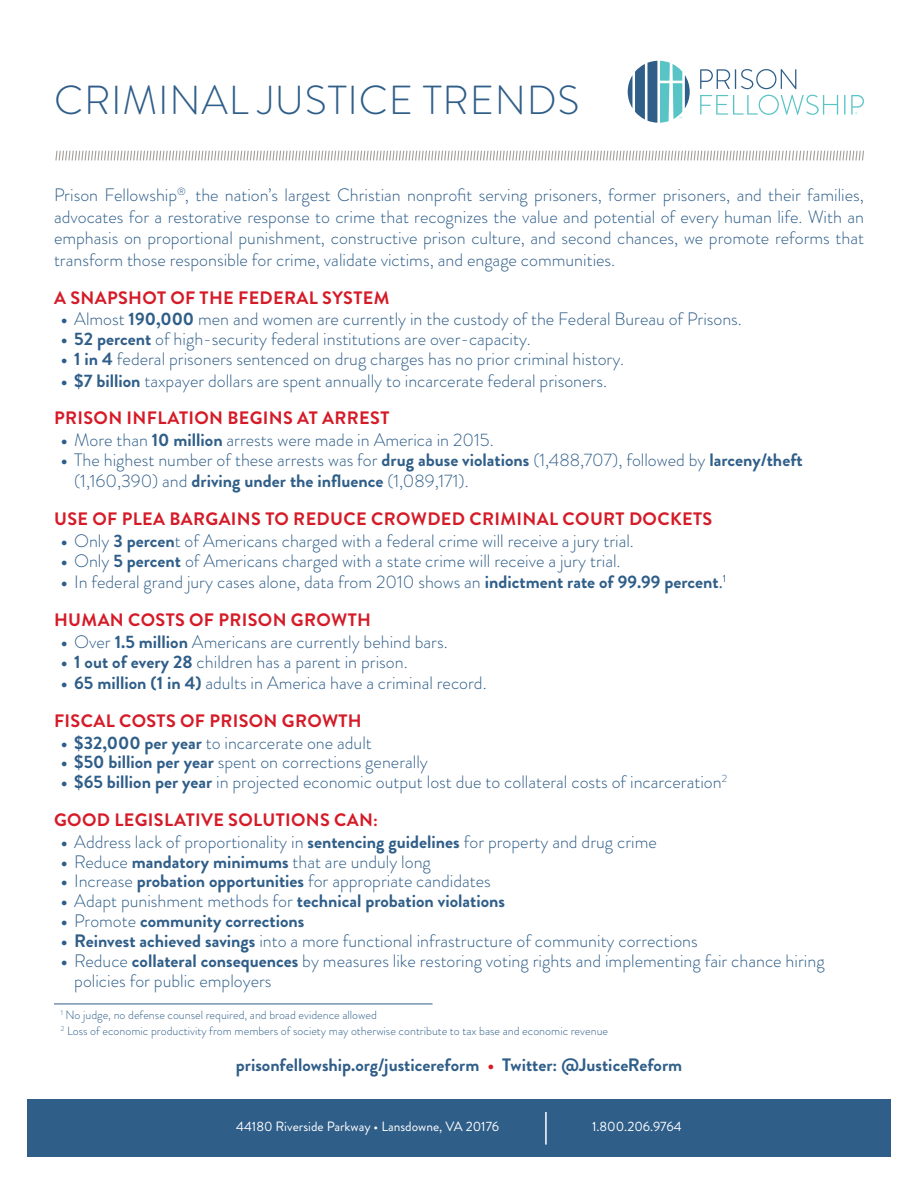
<style>
.page{position:relative;width:918px;height:1188px;background:#fff}
.page>*{position:absolute;margin:0;border:0;box-sizing:border-box;transform-origin:0 0}
.t1{font:300 40.5px "Brandon Grotesque";letter-spacing:.02em;color:#2f5e89}
.t2{font:300 18px/21.6px "Brandon Grotesque";color:#2f5e89}
.t3{font:700 18px "Brandon Grotesque";letter-spacing:.02em;color:#d51b28}
.t4{font:700 18px "Brandon Grotesque";color:#2f5e89}
.t5{font:13.5px "Brandon Grotesque";color:#fff}
.t6{font:300 12px "Brandon Grotesque";color:#2f5e89}
.s1{font-weight:700}
.s2{font-weight:400}
.s3{font-weight:300}
.s4{color:#d51b28}
</style>
<div class="page">
<svg style="left:700px;top:69px;width:96px;height:20px"></svg>
<svg style="left:700px;top:95px;width:138px;height:20px"></svg>
<svg style="left:844px;top:95px;width:1px;height:20px"></svg>
<svg style="left:851px;top:95px;width:13px;height:20px"></svg>
<svg style="left:628px;top:61px;width:62px;height:62px"></svg>
<svg style="left:55px;top:150px;width:809px;height:11px"></svg>
<div style="left:27px;top:1099px;width:864px;height:58px;background:#2f5e89"></div>
<hr style="left:545px;top:1112px;width:2px;height:33px;background:#fff">
<hr style="left:54px;top:1004px;width:379px;height:1px;background:#2f5e89">
<p class="t1" style="left:54px;top:72px;width:527px">CRIMINAL JUSTICE TRENDS</p>
<p class="t2" style="left:54px;top:184px;width:812px;text-align:justify">Prison Fellowship<sup>®</sup>, the nation’s largest Christian nonprofit serving prisoners, former prisoners, and their families, advocates for a restorative response to crime that recognizes the value and potential of every human life. With an emphasis on proportional punishment, constructive prison culture, and second chances, we promote reforms that transform those responsible for crime, validate victims, and engage communities.</p>
<p class="t3" style="left:54px;top:285px;width:337px">A SNAPSHOT OF THE FEDERAL SYSTEM</p>
<p class="t2" style="left:61px;top:308px;width:683px"><span class="s1">•</span> Almost <span class="s1">190,000</span> men and women are currently in the custody of the Federal Bureau of Prisons.</p>
<p class="t2" style="left:61px;top:328px;width:472px"><span class="s1">• 52 percent</span> of high-security federal institutions are over-capacity.</p>
<p class="t2" style="left:61px;top:348px;width:565px"><span class="s1">• 1 in 4</span> federal prisoners sentenced on drug charges has no prior criminal history.</p>
<p class="t2" style="left:61px;top:370px;width:548px"><span class="s1">• $7 billion</span> taxpayer dollars are spent annually to incarcerate federal prisoners.</p>
<p class="t3" style="left:54px;top:406px;width:337px">PRISON INFLATION BEGINS AT ARREST</p>
<p class="t2" style="left:61px;top:429px;width:435px"><span class="s1">•</span> More than <span class="s1">10 million</span> arrests were made in America in 2015.</p>
<p class="t2" style="left:74px;top:449px;width:730px;text-indent:-14px"><span class="s1">•</span> The highest number of these arrests was for <span class="s1">drug abuse violations</span> (1,488,707), followed by <span class="s1">larceny/theft </span>(1,160,390) and <span class="s1">driving under the influence</span> (1,089,171).</p>
<p class="t3" style="left:54px;top:506px;width:660px">USE OF PLEA BARGAINS TO REDUCE CROWDED CRIMINAL COURT DOCKETS</p>
<p class="t2" style="left:61px;top:530px;width:575px"><span class="s1">•</span> Only <span class="s1">3 percen</span>t of Americans charged with a federal crime will receive a jury trial.</p>
<p class="t2" style="left:61px;top:550px;width:561px"><span class="s1">•</span> Only <span class="s1">5 percent</span> of Americans charged with a state crime will receive a jury trial.</p>
<p class="t2" style="left:61px;top:571px;width:667px"><span class="s1">•</span> In federal grand jury cases alone, data from 2010 shows an <span class="s1">indictment rate of 99.99 percent</span><span class="s2">.</span><sup>1</sup></p>
<p class="t3" style="left:54px;top:607px;width:318px">HUMAN COSTS OF PRISON GROWTH</p>
<p class="t2" style="left:61px;top:631px;width:388px"><span class="s1">•</span> Over <span class="s1">1.5 million</span> Americans are currently behind bars.</p>
<p class="t2" style="left:61px;top:651px;width:348px"><span class="s1">• 1 out of every 28</span> children has a parent in prison.</p>
<p class="t2" style="left:61px;top:672px;width:428px"><span class="s1">• 65 million (1 in 4)</span> adults in America have a criminal record.</p>
<p class="t3" style="left:54px;top:708px;width:309px">FISCAL COSTS OF PRISON GROWTH</p>
<p class="t2" style="left:61px;top:732px;width:313px"><span class="s1">• $32,000 per year</span> to incarcerate one adult</p>
<p class="t2" style="left:61px;top:752px;width:369px"><span class="s1">• $50 billion per year</span> spent on corrections generally</p>
<p class="t2" style="left:61px;top:771px;width:668px"><span class="s1">• $65 billion per year</span> in projected economic output lost due to collateral costs of incarceration<sup>2</sup></p>
<p class="t3" style="left:54px;top:807px;width:325px">GOOD LEGISLATIVE SOLUTIONS CAN:</p>
<p class="t2" style="left:61px;top:831px;width:598px"><span class="s1">•</span> Address lack of proportionality in <span class="s1">sentencing guidelines</span> for property and drug crime</p>
<p class="t2" style="left:61px;top:851px;width:372px"><span class="s1">•</span> Reduce <span class="s1">mandatory minimums</span> that are unduly long</p>
<p class="t2" style="left:61px;top:871px;width:432px"><span class="s1">•</span> Increase <span class="s1">probation opportunities</span> for appropriate candidates</p>
<p class="t4" style="left:61px;top:889px;width:446px">• <span class="s3">Adapt punishment methods for</span> technical probation violations</p>
<p class="t4" style="left:61px;top:908px;width:245px">• <span class="s3">Promote</span> community corrections</p>
<p class="t2" style="left:61px;top:930px;width:639px"><span class="s1">• Reinvest achieved savings</span> into a more functional infrastructure of community corrections</p>
<p class="t2" style="left:74px;top:951px;width:752px;line-height:19.8px;text-indent:-14px"><span class="s1">•</span> Reduce <span class="s1">collateral consequences</span> by measures like restoring voting rights and implementing fair chance hiring policies for public employers</p>
<p class="t6" style="left:61px;top:1007px;width:318px"><sup>1</sup> No judge, no defense counsel required, and broad evidence allowed</p>
<p class="t6" style="left:61px;top:1023px;width:549px"><sup>2</sup> Loss of economic productivity from members of society may otherwise contribute to tax base and economic revenue</p>
<p class="t4" style="left:236px;top:1052px;width:448px">prisonfellowship.org/justicereform <span class="s4">•</span> Twitter: @JusticeReform</p>
<p class="t5" style="left:236px;top:1117px;width:265px">44180 Riverside Parkway • Lansdowne, VA 20176</p>
<p class="t5" style="left:592px;top:1117px;width:91px">1.800.206.9764</p>
</div>
